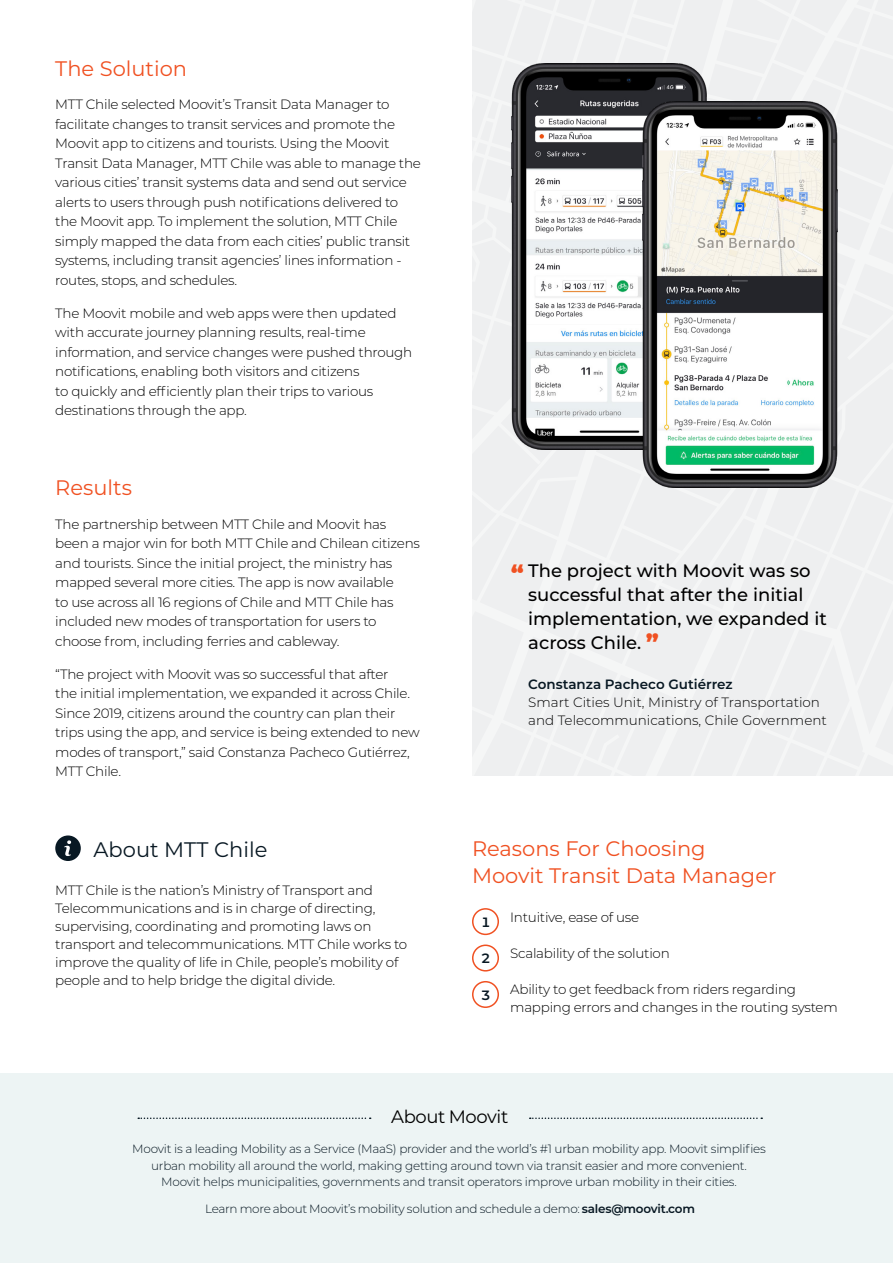
<style>
.page{position:relative;width:893px;height:1263px;background:#fff}
.page>*{position:absolute;margin:0;border:0;box-sizing:border-box;transform-origin:0 0}
.subheading{font:21px/27px "Montserrat";color:#f05122}
.subheading-2{font:21px "Montserrat";color:#081823}
.subheading-3{font:500 18px/24px "Montserrat";color:#000}
.t1{font:18px "Montserrat";letter-spacing:-.02em;color:#000}
.body{font:300 13.5px/19.5px "Montserrat";letter-spacing:-.02em;color:#000}
.body-2{font:300 13.5px/18px "Montserrat";color:#000}
.bullet_circles{font:600 13.5px "Montserrat";color:#081823}
.t2{font:300 12px/16.5px "Montserrat";letter-spacing:-.02em;color:#081823;text-align:center}
.s1{font-weight:900;font-size:21px;color:#f05122}
.s2{font-weight:600}
</style>
<div class="page">
<div style="left:0;top:1074px;width:893px;height:189px;background:#edf4f4"></div>
<div style="left:472px;top:0;width:421px;height:776px;background:#eeeff0"></div>
<svg style="left:138px;top:1117px;width:233px;height:2px"></svg>
<svg style="left:530px;top:1117px;width:232px;height:2px"></svg>
<div style="left:472px;top:908px;width:27px;height:27px;border:2px solid #f05122;border-radius:50%"></div>
<div style="left:472px;top:944px;width:27px;height:27px;border:2px solid #f05122;border-radius:50%"></div>
<div style="left:472px;top:981px;width:27px;height:27px;border:2px solid #f05122;border-radius:50%"></div>
<svg style="left:55px;top:835px;width:26px;height:26px"></svg>
<img style="left:511px;top:63px;width:196px;height:387px">
<img style="left:642px;top:101px;width:196px;height:387px">
<p class="subheading" style="left:55px;top:54px;width:133px">The Solution</p>
<p class="body" style="left:55px;top:94px;width:367px">MTT Chile selected Moovit’s Transit Data Manager to facilitate changes to transit services and promote the Moovit app to citizens and tourists. Using the Moovit Transit Data Manager, MTT Chile was able to manage the various cities’ transit systems data and send out service alerts to users through push notifications delivered to the Moovit app. To implement the solution, MTT Chile simply mapped the data from each cities’ public transit systems, including transit agencies’ lines information - routes, stops, and schedules.</p>
<p class="body" style="left:55px;top:303px;width:358px">The Moovit mobile and web apps were then updated with accurate journey planning results, real-time information, and service changes were pushed through notifications, enabling both visitors and citizens<br>to quickly and efficiently plan their trips to various destinations through the app.</p>
<p class="subheading" style="left:55px;top:473px;width:78px">Results</p>
<p class="body" style="left:55px;top:514px;width:366px">The partnership between MTT Chile and Moovit has been a major win for both MTT Chile and Chilean citizens and tourists. Since the initial project, the ministry has mapped several more cities. The app is now available<br>to use across all 16 regions of Chile and MTT Chile has included new modes of transportation for users to choose from, including ferries and cableway.</p>
<p class="body" style="left:55px;top:664px;width:366px">“The project with Moovit was so successful that after<br>the initial implementation, we expanded it across Chile.<br>Since 2019, citizens around the country can plan their trips using the app, and service is being extended to new modes of transport,” said Constanza Pacheco Gutiérrez, MTT Chile.</p>
<p class="subheading-2" style="left:94px;top:835px;width:175px">About MTT Chile</p>
<p class="body" style="left:55px;top:881px;width:353px;line-height:18px">MTT Chile is the nation’s Ministry of Transport and Telecommunications and is in charge of directing, supervising, coordinating and promoting laws on transport and telecommunications. MTT Chile works to improve the quality of life in Chile, people’s mobility of people and to help bridge the digital divide.</p>
<p class="subheading-3" style="left:528px;top:558px;width:300px;text-indent:-17px"><span class="s1">“</span> The project with Moovit was so successful that after the initial implementation, we expanded it across Chile. <span class="s1">”</span></p>
<p class="bullet_circles" style="left:528px;top:675px;width:206px">Constanza Pacheco Gutiérrez</p>
<p class="body-2" style="left:528px;top:693px;width:300px">Smart Cities Unit, Ministry of Transportation and Telecommunications, Chile Government</p>
<p class="subheading" style="left:472px;top:834px;width:306px">Reasons For Choosing<br>Moovit Transit Data Manager</p>
<p class="bullet_circles" style="left:481px;top:912px;width:11px">1</p>
<p class="bullet_circles" style="left:481px;top:949px;width:11px">2</p>
<p class="bullet_circles" style="left:481px;top:985px;width:11px">3</p>
<p class="body" style="left:510px;top:907px;width:130px">Intuitive, ease of use</p>
<p class="body" style="left:510px;top:943px;width:161px">Scalability of the solution</p>
<p class="body" style="left:510px;top:980px;width:329px;line-height:18px">Ability to get feedback from riders regarding mapping errors and changes in the routing system</p>
<p class="t1" style="left:391px;top:1104px;width:119px">About Moovit</p>
<p class="t2" style="left:132px;top:1140px;width:635px">Moovit is a leading Mobility as a Service (MaaS) provider and the world’s #1 urban mobility app. Moovit simplifies urban mobility all around the world, making getting around town via transit easier and more convenient.<br>Moovit helps municipalities, governments and transit operators improve urban mobility in their cities.</p>
<p class="t2" style="left:205px;top:1200px;width:491px">Learn more about Moovit’s mobility solution and schedule a demo: <span class="s2">sales@moovit.com</span></p>
</div>
